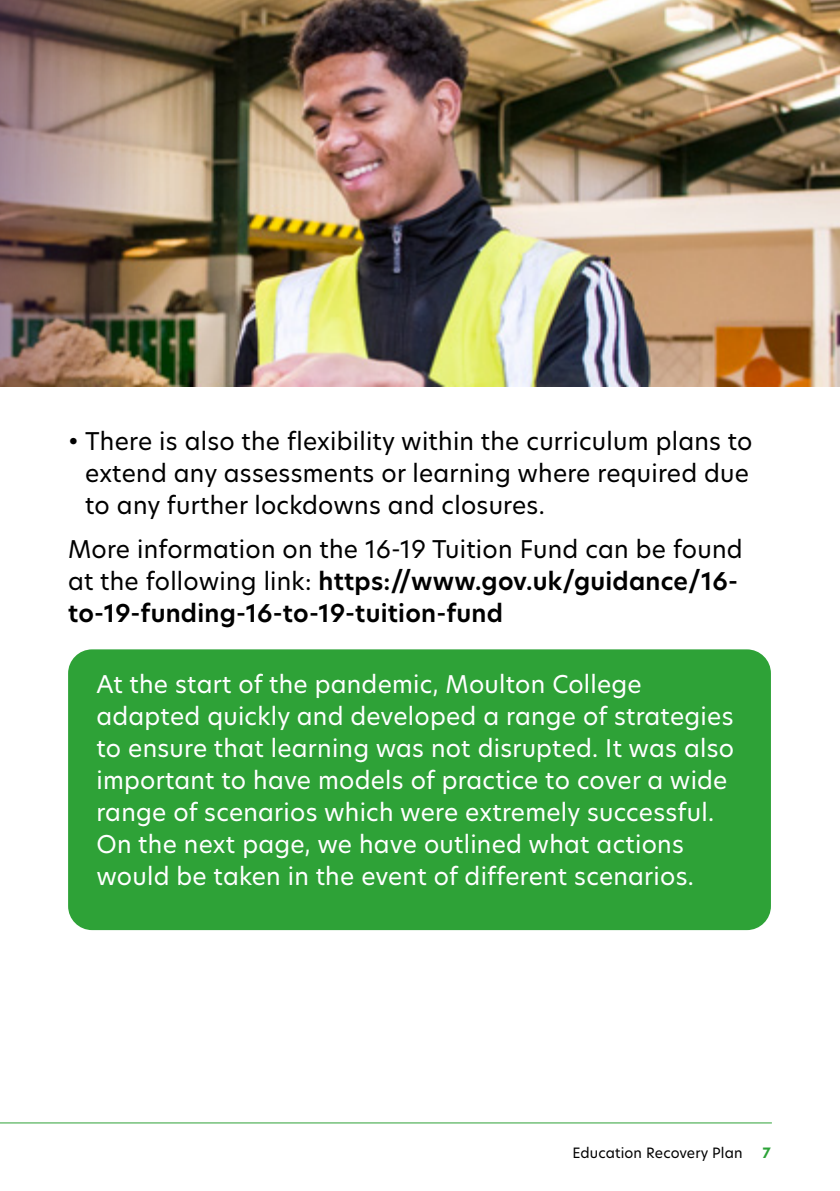
<style>
.page{position:relative;width:840px;height:1191px;background:#fff}
.page>*{position:absolute;margin:0;border:0;box-sizing:border-box;transform-origin:0 0}
.t1{font:24px/32px "Hero New";letter-spacing:.01em;color:#fff}
.t2{font:24px/32px "Hero New";letter-spacing:.01em;color:#000}
.t3{font:600 24px/32px "Hero New";letter-spacing:.01em;color:#000}
.t4{font:14px "Hero New";letter-spacing:.01em;color:#000}
.t5{font:700 14px "Hero New";color:#2ca338}
.s1{font-weight:400}
</style>
<div class="page">
<hr style="left:0;top:1122px;width:771px;height:1px;background:#2ea237">
<div style="left:68px;top:649px;width:702px;height:281px;background:#2ea237;border-radius:24px"></div>
<img style="left:153px;top:0;width:686px;height:386px">
<img style="left:0;top:0;width:153px;height:386px">
<p class="t2" style="left:85px;top:425px;width:668px;text-indent:-17px">• There is also the flexibility within the curriculum plans to extend any assessments or learning where required due to any further lockdowns and closures.</p>
<p class="t3" style="left:68px;top:532px;width:675px"><span class="s1">More information on the 16-19 Tuition Fund can be found at the following link:</span> https://www.gov.uk/guidance/16- to-19-funding-16-to-19-tuition-fund</p>
<p class="t1" style="left:96px;top:668px;width:638px">At the start of the pandemic, Moulton College adapted quickly and developed a range of strategies to ensure that learning was not disrupted. It was also important to have models of practice to cover a wide range of scenarios which were extremely successful.<br>On the next page, we have outlined what actions would be taken in the event of different scenarios.</p>
<p class="t4" style="left:572px;top:1143px;width:171px">Education Recovery Plan</p>
<p class="t5" style="left:762px;top:1143px;width:10px">7</p>
</div>
